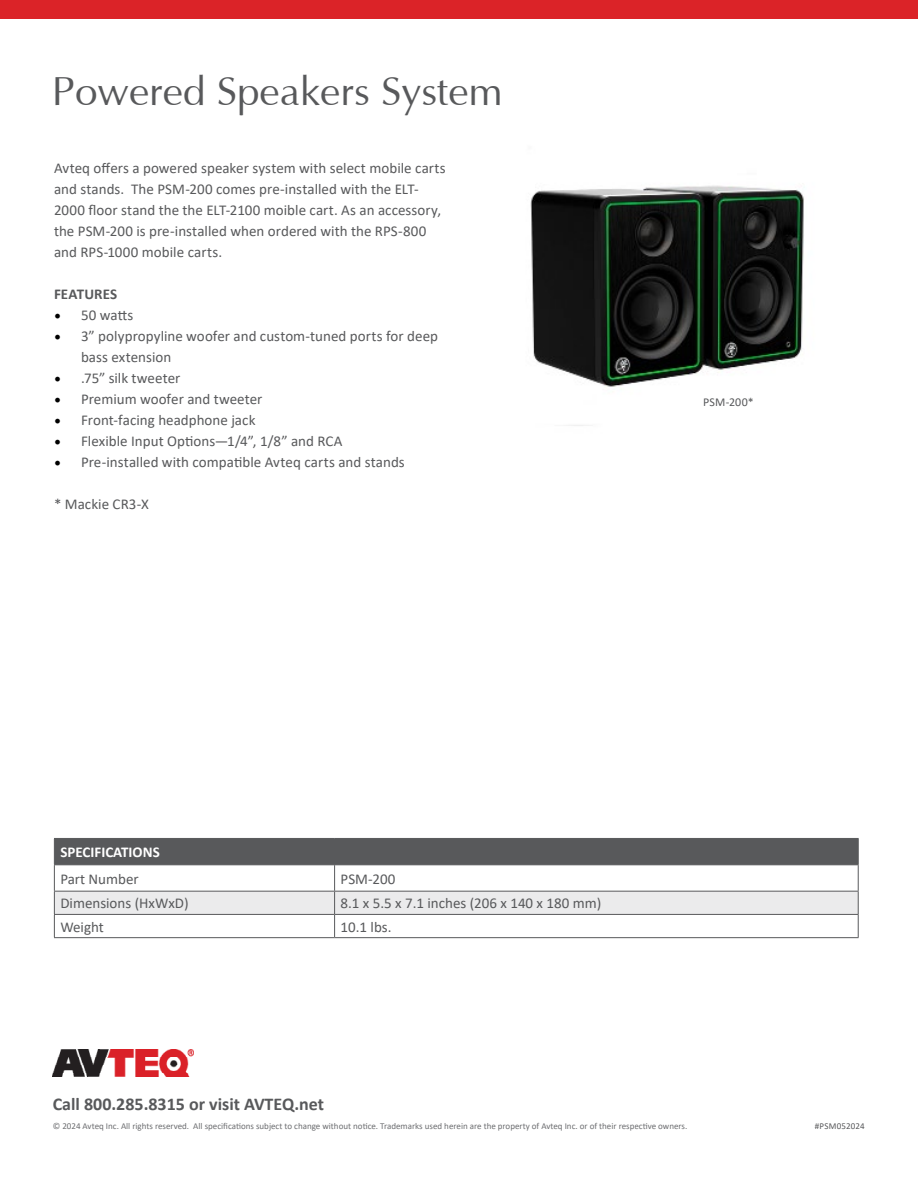
<style>
.page{position:relative;width:918px;height:1188px;background:#fff}
.page>*{position:absolute;margin:0;border:0;box-sizing:border-box;transform-origin:0 0}
.t1{font:40.5px "Optima";color:#58595b}
.t2{font:700 18px "Calibri";color:#58595b}
.t3{font:15px/21px "Calibri";letter-spacing:.005em;color:#58595b}
.t4{font:700 15px "Calibri";color:#fff}
.t5{font:700 15px "Calibri";letter-spacing:.005em;color:#58595b}
.t6{font:12px "Calibri";letter-spacing:.015em;color:#58595b}
.t7{font:9px "Calibri";color:#6d6e71}
.t8{font:9px "Calibri";letter-spacing:.02em;color:#58595b}
.s1{font-family:"Minion Pro";font-size:18px;color:#000}
</style>
<div class="page">
<img style="left:530px;top:185px;width:274px;height:241px">
<div style="left:0;top:0;width:918px;height:19px;background:#db2328"></div>
<hr style="left:54px;top:937px;width:281px;height:1px;background:#58595b">
<hr style="left:335px;top:937px;width:524px;height:1px;background:#58595b">
<svg style="left:54px;top:838px;width:805px;height:99px"></svg>
<hr style="left:54px;top:864px;width:281px;height:1px;background:#58595b">
<hr style="left:335px;top:864px;width:524px;height:1px;background:#58595b">
<img style="left:53px;top:1050px;width:140px;height:26px">
<h1 class="t1" style="left:52px;top:71px;width:452px">Powered Speakers System</h1>
<p class="t3" style="left:54px;top:157px;width:393px">Avteq offers a powered speaker system with select mobile carts and stands. The PSM-200 comes pre-installed with the ELT-2000 floor stand the the ELT-2100 moible cart. As an accessory, the PSM-200 is pre-installed when ordered with the RPS-800 and RPS-1000 mobile carts.</p>
<p class="t5" style="left:54px;top:283px;width:65px">FEATURES</p>
<p class="t3" style="left:54px;top:304px;width:81px"><span class="s1">•</span> 50 watts</p>
<p class="t3" style="left:81px;top:325px;width:359px;text-indent:-27px"><span class="s1">•</span> 3” polypropyline woofer and custom-tuned ports for deep bass extension</p>
<p class="t3" style="left:54px;top:367px;width:128px"><span class="s1">•</span> .75” silk tweeter</p>
<p class="t3" style="left:54px;top:388px;width:210px"><span class="s1">•</span> Premium woofer and tweeter</p>
<p class="t3" style="left:54px;top:409px;width:203px"><span class="s1">•</span> Front-facing headphone jack</p>
<p class="t3" style="left:54px;top:430px;width:290px"><span class="s1">•</span> Flexible Input Options—1/4”, 1/8” and RCA</p>
<p class="t3" style="left:54px;top:451px;width:352px"><span class="s1">•</span> Pre-installed with compatible Avteq carts and stands</p>
<p class="t3" style="left:54px;top:493px;width:97px">* Mackie CR3-X</p>
<p class="t6" style="left:703px;top:393px;width:52px">PSM-200*</p>
<p class="t4" style="left:60px;top:842px;width:101px">SPECIFICATIONS</p>
<p class="t3" style="left:60px;top:868px;width:80px">Part Number</p>
<p class="t3" style="left:341px;top:868px;width:56px">PSM-200</p>
<p class="t3" style="left:60px;top:893px;width:130px">Dimensions (HxWxD)</p>
<p class="t3" style="left:341px;top:893px;width:262px">8.1 x 5.5 x 7.1 inches (206 x 140 x 180 mm)</p>
<p class="t3" style="left:60px;top:916px;width:45px">Weight</p>
<p class="t3" style="left:341px;top:916px;width:52px">10.1 lbs.</p>
<p class="t2" style="left:53px;top:1092px;width:273px">Call 800.285.8315 or visit AVTEQ.net</p>
<p class="t7" style="left:53px;top:1120px;width:636px">© 2024 Avteq Inc. All rights reserved. All specifications subject to change without notice. Trademarks used herein are the property of Avteq Inc. or of their respective owners.</p>
<p class="t8" style="left:815px;top:1120px;width:51px">#PSM052024</p>
</div>
